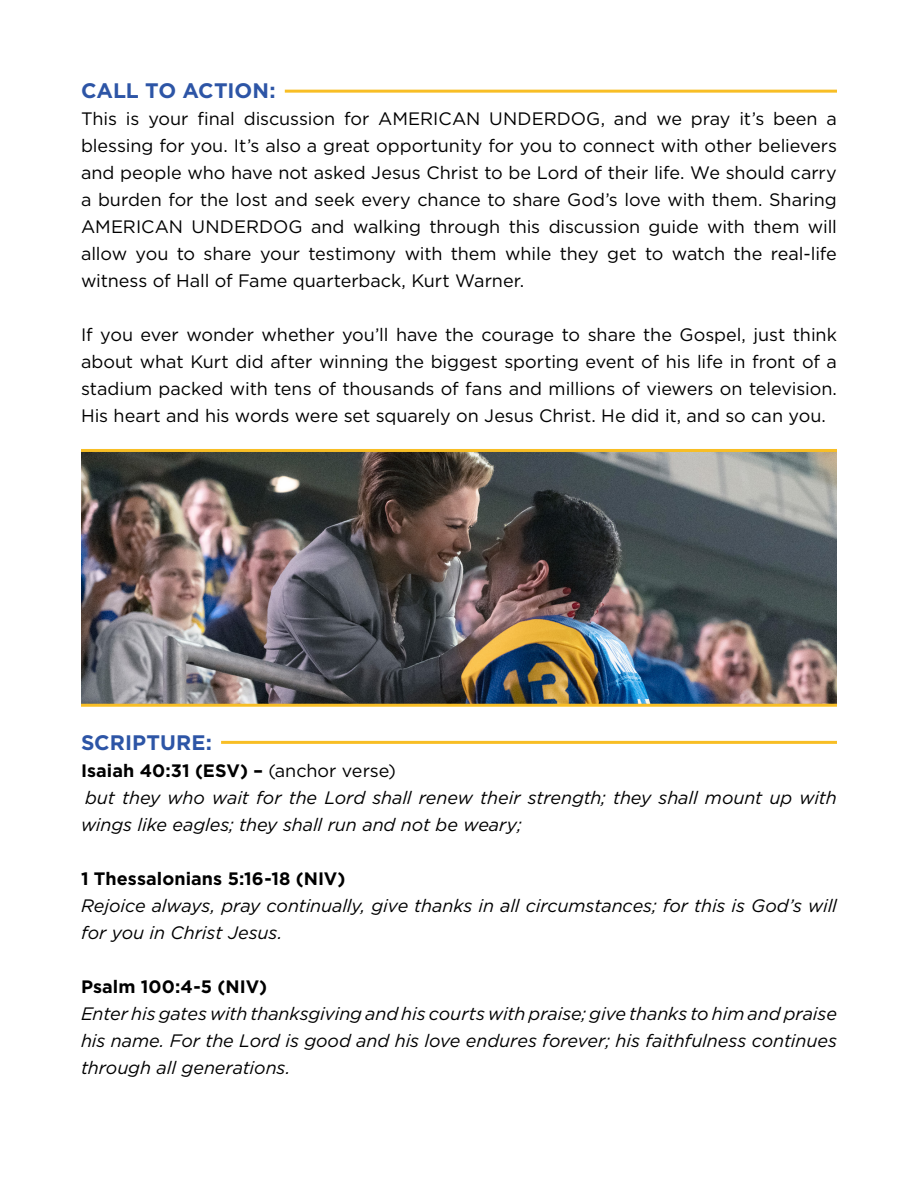
<style>
.page{position:relative;width:918px;height:1188px;background:#fff}
.page>*{position:absolute;margin:0;border:0;box-sizing:border-box;transform-origin:0 0}
.t1{font:700 21px "Gotham";color:#2d55a6}
.t2{font:700 21px "Gotham";letter-spacing:.005em;color:#2d55a6}
.t3{font:18px/27px "Gotham";letter-spacing:-.005em;color:#000;text-align:justify}
.t4{font:italic 18px/27px "Gotham";letter-spacing:-.005em;color:#000}
.t5{font:700 18px "Gotham";letter-spacing:.005em;color:#000}
.s1{font-weight:700;font-style:normal}
.s2{font-style:normal}
</style>
<div class="page">
<img style="left:81px;top:452px;width:756px;height:252px">
<hr style="left:81px;top:704px;width:756px;height:3px;background:#f8be25">
<hr style="left:81px;top:449px;width:756px;height:3px;background:#f8be25">
<hr style="left:221px;top:741px;width:616px;height:3px;background:#f8be25">
<hr style="left:285px;top:90px;width:552px;height:3px;background:#f8be25">
<p class="t1" style="left:81px;top:76px;width:196px">CALL TO ACTION:</p>
<p class="t3" style="left:81px;top:105px;width:758px">This is your final discussion for AMERICAN UNDERDOG, and we pray it’s been a blessing for you. It’s also a great opportunity for you to connect with other believers and people who have not asked Jesus Christ to be Lord of their life. We should carry a burden for the lost and seek every chance to share God’s love with them. Sharing AMERICAN UNDERDOG and walking through this discussion guide with them will allow you to share your testimony with them while they get to watch the real-life witness of Hall of Fame quarterback, Kurt Warner.</p>
<p class="t3" style="left:81px;top:321px;width:758px">If you ever wonder whether you’ll have the courage to share the Gospel, just think about what Kurt did after winning the biggest sporting event of his life in front of a stadium packed with tens of thousands of fans and millions of viewers on television.<br>His heart and his words were set squarely on Jesus Christ. He did it, and so can you.</p>
<p class="t2" style="left:81px;top:729px;width:133px">SCRIPTURE:</p>
<p class="t4" style="left:81px;top:757px;width:757px"><span class="s1">Isaiah 40:31 (ESV) –</span> <span class="s2">(anchor verse)<br></span>but they who wait for the Lord shall renew their strength; they shall mount up with wings like eagles; they shall run and not be weary;</p>
<p class="t5" style="left:81px;top:867px;width:266px">1 Thessalonians 5:16-18 (NIV)</p>
<p class="t4" style="left:81px;top:892px;width:757px">Rejoice always, pray continually, give thanks in all circumstances; for this is God’s will for you in Christ Jesus.</p>
<p class="t5" style="left:81px;top:975px;width:188px">Psalm 100:4-5 (NIV)</p>
<p class="t4" style="left:81px;top:1000px;width:757px;text-align:justify">Enter his gates with thanksgiving and his courts with praise; give thanks to him and praise his name. For the Lord is good and his love endures forever; his faithfulness continues through all generations.</p>
</div>
